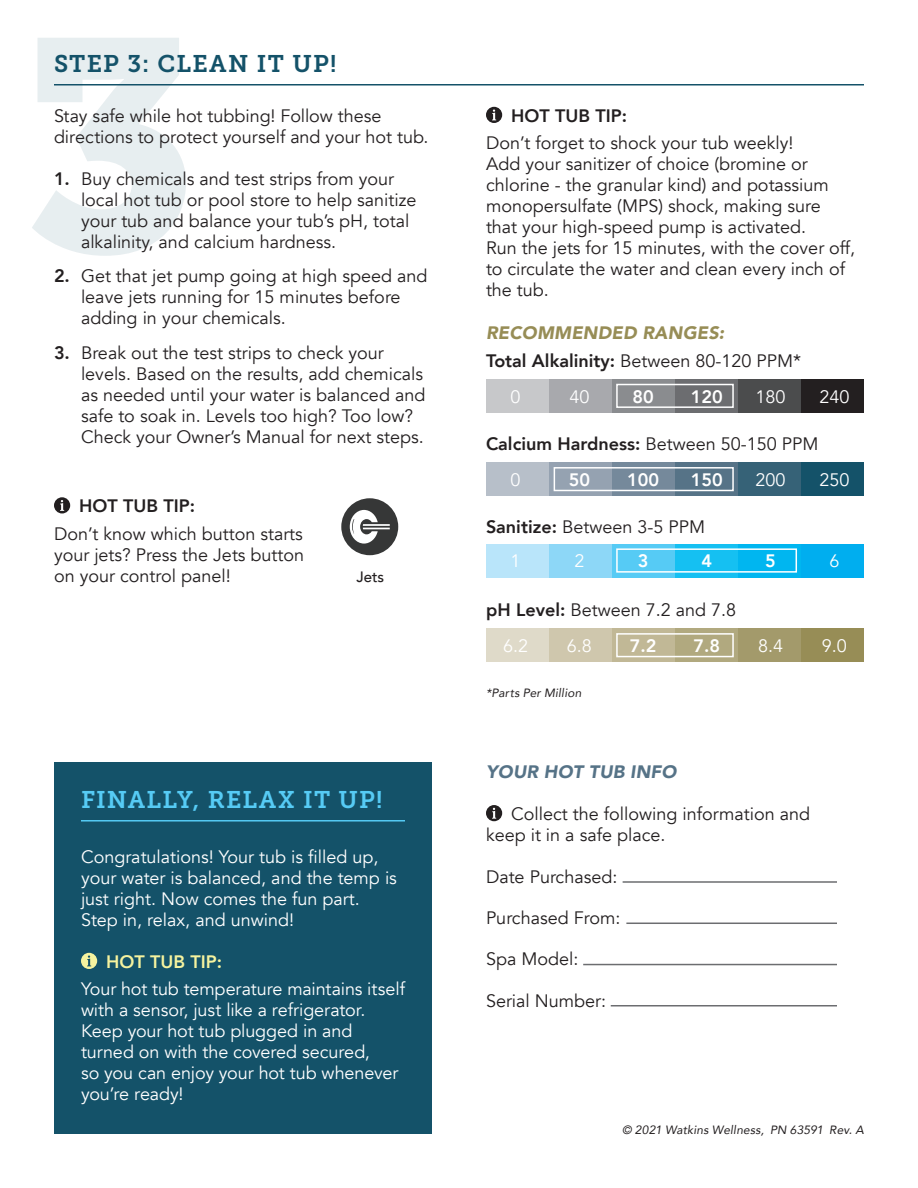
<style>
.page{position:relative;width:918px;height:1188px;background:#fff}
.page>*{position:absolute;margin:0;border:0;box-sizing:border-box;transform-origin:0 0}
.t1{font:300px "Museo Slab 900";color:#145269}
.Primary_Headline{font:24px "Museo Slab 700";letter-spacing:.05em;color:#56cbf5}
.Primary_Headline-2{font:24px "Museo Slab 700";letter-spacing:.05em;color:#145269}
.Body_Copy{font:18px/21px "Avenir";color:#231f20}
.Body_Copy-2{font:18px/21px "Avenir";color:#fff}
.Body_Copy-3{font:800 18px "Avenir";color:#231f20}
.Body_Copy-4{font:800 18px "Avenir";color:#fff}
.Secondary_Headline{font:italic 900 18px "Avenir";letter-spacing:.01em;color:#978d56}
.Secondary_Headline-2{font:italic 900 18px "Avenir";letter-spacing:.01em;color:#567387}
.Body_Copy-5{font:800 18px "Avenir";color:#f6f39f}
.Body_Copy-6{font:500 15px "Avenir";color:#231f20}
.Legal_Mice_Type{font:italic 12px "Avenir";letter-spacing:.015em;color:#231f20}
.s1{font-weight:800}
.s2{font-weight:400}
</style>
<div class="page">
<hr style="left:54px;top:84px;width:810px;height:2px;background:#145269">
<svg style="left:54px;top:497px;width:16px;height:16px"></svg>
<div style="left:341px;top:498px;width:57px;height:57px;background:#363737;border-radius:50%"></div>
<svg style="left:350px;top:510px;width:40px;height:34px"></svg>
<div style="left:54px;top:763px;width:378px;height:371px;background:#145269"></div>
<svg style="left:81px;top:953px;width:16px;height:16px"></svg>
<hr style="left:81px;top:820px;width:324px;height:2px;background:#56cbf5">
<svg style="left:486px;top:107px;width:16px;height:16px"></svg>
<div style="left:486px;top:379px;width:63px;height:34px;background:#c7c8ca"></div>
<div style="left:675px;top:379px;width:63px;height:34px;background:#6c6d70"></div>
<div style="left:549px;top:379px;width:63px;height:34px;background:#a8a9ad"></div>
<div style="left:738px;top:379px;width:63px;height:34px;background:#4b4c4d"></div>
<div style="left:612px;top:379px;width:63px;height:34px;background:#8a8c8f"></div>
<div style="left:801px;top:379px;width:63px;height:34px;background:#231f20"></div>
<div style="left:616px;top:384px;width:118px;height:24px;border:2px solid #fff"></div>
<div style="left:486px;top:462px;width:63px;height:34px;background:#b7bfc9"></div>
<div style="left:675px;top:462px;width:63px;height:34px;background:#567387"></div>
<div style="left:549px;top:462px;width:63px;height:34px;background:#95a2b1"></div>
<div style="left:738px;top:462px;width:63px;height:34px;background:#366277"></div>
<div style="left:612px;top:462px;width:63px;height:34px;background:#75899b"></div>
<div style="left:801px;top:462px;width:63px;height:34px;background:#145269"></div>
<div style="left:554px;top:467px;width:180px;height:24px;border:2px solid #fff"></div>
<div style="left:486px;top:544px;width:63px;height:33px;background:#b9e5fa"></div>
<div style="left:675px;top:544px;width:63px;height:33px;background:#15c0f2"></div>
<div style="left:549px;top:544px;width:63px;height:33px;background:#8dd7f7"></div>
<div style="left:738px;top:544px;width:63px;height:33px;background:#00b6f0"></div>
<div style="left:612px;top:544px;width:63px;height:33px;background:#56cbf5"></div>
<div style="left:801px;top:544px;width:63px;height:33px;background:#00aeef"></div>
<div style="left:616px;top:548px;width:181px;height:25px;border:2px solid #fff"></div>
<div style="left:486px;top:628px;width:63px;height:34px;background:#dfdac9"></div>
<div style="left:675px;top:628px;width:63px;height:34px;background:#b1a97f"></div>
<div style="left:549px;top:628px;width:63px;height:34px;background:#cfc7ad"></div>
<div style="left:738px;top:628px;width:63px;height:34px;background:#a39a6b"></div>
<div style="left:612px;top:628px;width:63px;height:34px;background:#c1b896"></div>
<div style="left:801px;top:628px;width:63px;height:34px;background:#978d56"></div>
<div style="left:616px;top:633px;width:118px;height:24px;border:2px solid #fff"></div>
<svg style="left:486px;top:805px;width:16px;height:16px"></svg>
<hr style="left:623px;top:881px;width:214px;height:2px;background:#6c6d70">
<hr style="left:626px;top:923px;width:211px;height:1px;background:#6c6d70">
<hr style="left:583px;top:964px;width:254px;height:1px;background:#6c6d70">
<hr style="left:611px;top:1005px;width:226px;height:1px;background:#6c6d70">
<h1 class="t1" style="left:22px;top:-27px;width:179px">3</h1>
<p class="Primary_Headline-2" style="left:54px;top:50px;width:284px">STEP 3: CLEAN IT UP!</p>
<p class="Body_Copy" style="left:54px;top:105px;width:376px">Stay safe while hot tubbing! Follow these directions to protect yourself and your hot tub.</p>
<p class="Body_Copy" style="left:81px;top:168px;width:337px;text-indent:-27px"><span class="s1">1.</span> Buy chemicals and test strips from your local hot tub or pool store to help sanitize your tub and balance your tub’s pH, total alkalinity, and calcium hardness.</p>
<p class="Body_Copy" style="left:81px;top:266px;width:348px;text-indent:-27px"><span class="s1">2.</span> Get that jet pump going at high speed and leave jets running for 15 minutes before adding in your chemicals.</p>
<p class="Body_Copy" style="left:81px;top:342px;width:346px;text-indent:-27px"><span class="s1">3.</span> Break out the test strips to check your levels. Based on the results, add chemicals as needed until your water is balanced and safe to soak in. Levels too high? Too low?<br>Check your Owner’s Manual for next steps.</p>
<p class="Body_Copy-3" style="left:79px;top:492px;width:117px">HOT TUB TIP:</p>
<p class="Body_Copy" style="left:54px;top:523px;width:252px;text-align:justify">Don’t know which button starts your jets? Press the Jets button on your control panel!</p>
<p class="Body_Copy-6" style="left:356px;top:564px;width:29px">Jets</p>
<p class="Primary_Headline" style="left:81px;top:786px;width:303px">FINALLY, RELAX IT UP!</p>
<p class="Body_Copy-2" style="left:81px;top:846px;width:317px">Congratulations! Your tub is filled up, your water is balanced, and the temp is just right. Now comes the fun part.<br>Step in, relax, and unwind!</p>
<p class="Body_Copy-5" style="left:106px;top:947px;width:117px">HOT TUB TIP:</p>
<p class="Body_Copy-2" style="left:81px;top:979px;width:326px">Your hot tub temperature maintains itself with a sensor, just like a refrigerator.<br>Keep your hot tub plugged in and turned on with the covered secured,<br>so you can enjoy your hot tub whenever you’re ready!</p>
<p class="Body_Copy-3" style="left:511px;top:101px;width:117px">HOT TUB TIP:</p>
<p class="Body_Copy" style="left:486px;top:133px;width:344px">Don’t forget to shock your tub weekly!<br>Add your sanitizer of choice (bromine or chlorine - the granular kind) and potassium monopersulfate (MPS) shock, making sure</p>
<p class="Body_Copy" style="left:486px;top:217px;width:322px">that your high-speed pump is activated.</p>
<p class="Body_Copy" style="left:486px;top:238px;width:371px">Run the jets for 15 minutes, with the cover off, to circulate the water and clean every inch of the tub.</p>
<p class="Secondary_Headline" style="left:486px;top:318px;width:240px">RECOMMENDED RANGES:</p>
<p class="Body_Copy" style="left:486px;top:350px;width:317px"><span class="s1">Total Alkalinity:</span> Between 80-120 PPM*</p>
<p class="Body_Copy-2" style="left:511px;top:386px;width:12px">0</p>
<p class="Body_Copy-2" style="left:569px;top:386px;width:22px">40</p>
<p class="Body_Copy-4" style="left:632px;top:382px;width:23px">80</p>
<p class="Body_Copy-4" style="left:691px;top:382px;width:33px">120</p>
<p class="Body_Copy-2" style="left:756px;top:386px;width:32px">180</p>
<p class="Body_Copy-2" style="left:819px;top:386px;width:32px">240</p>
<p class="Body_Copy-3" style="left:486px;top:430px;width:334px">Calcium Hardness: <span class="s2">Between 50-150 PPM</span></p>
<p class="Body_Copy-2" style="left:511px;top:470px;width:12px">0</p>
<p class="Body_Copy-4" style="left:569px;top:466px;width:23px">50</p>
<p class="Body_Copy-4" style="left:627px;top:466px;width:33px">100</p>
<p class="Body_Copy-4" style="left:691px;top:466px;width:33px">150</p>
<p class="Body_Copy-2" style="left:756px;top:470px;width:32px">200</p>
<p class="Body_Copy-2" style="left:819px;top:470px;width:32px">250</p>
<p class="Body_Copy" style="left:486px;top:517px;width:221px"><span class="s1">Sanitize:</span> Between 3-5 PPM</p>
<p class="Body_Copy-2" style="left:511px;top:551px;width:12px">1</p>
<p class="Body_Copy-2" style="left:574px;top:551px;width:12px">2</p>
<p class="Body_Copy-4" style="left:638px;top:547px;width:12px">3</p>
<p class="Body_Copy-4" style="left:702px;top:547px;width:12px">4</p>
<p class="Body_Copy-4" style="left:765px;top:547px;width:12px">5</p>
<p class="Body_Copy-2" style="left:829px;top:551px;width:12px">6</p>
<p class="Body_Copy" style="left:486px;top:600px;width:252px"><span class="s1">pH Level:</span> Between 7.2 and 7.8</p>
<p class="Body_Copy-2" style="left:503px;top:636px;width:27px">6.2</p>
<p class="Body_Copy-2" style="left:567px;top:636px;width:27px">6.8</p>
<p class="Body_Copy-4" style="left:630px;top:632px;width:28px">7.2</p>
<p class="Body_Copy-4" style="left:694px;top:632px;width:28px">7.8</p>
<p class="Body_Copy-2" style="left:758px;top:636px;width:27px">8.4</p>
<p class="Body_Copy-2" style="left:822px;top:636px;width:27px">9.0</p>
<p class="Legal_Mice_Type" style="left:486px;top:686px;width:97px">*Parts Per Million</p>
<p class="Secondary_Headline-2" style="left:486px;top:757px;width:192px">YOUR HOT TUB INFO</p>
<p class="Body_Copy" style="left:486px;top:803px;width:326px;text-indent:25px">Collect the following information and keep it in a safe place.</p>
<p class="Body_Copy" style="left:486px;top:866px;width:133px">Date Purchased:</p>
<p class="Body_Copy" style="left:486px;top:908px;width:136px">Purchased From:</p>
<p class="Body_Copy" style="left:486px;top:949px;width:94px">Spa Model:</p>
<p class="Body_Copy" style="left:486px;top:990px;width:122px">Serial Number:</p>
<p class="Legal_Mice_Type" style="left:622px;top:1122px;width:243px">© 2021 Watkins Wellness, PN 63591 Rev. A</p>
</div>
